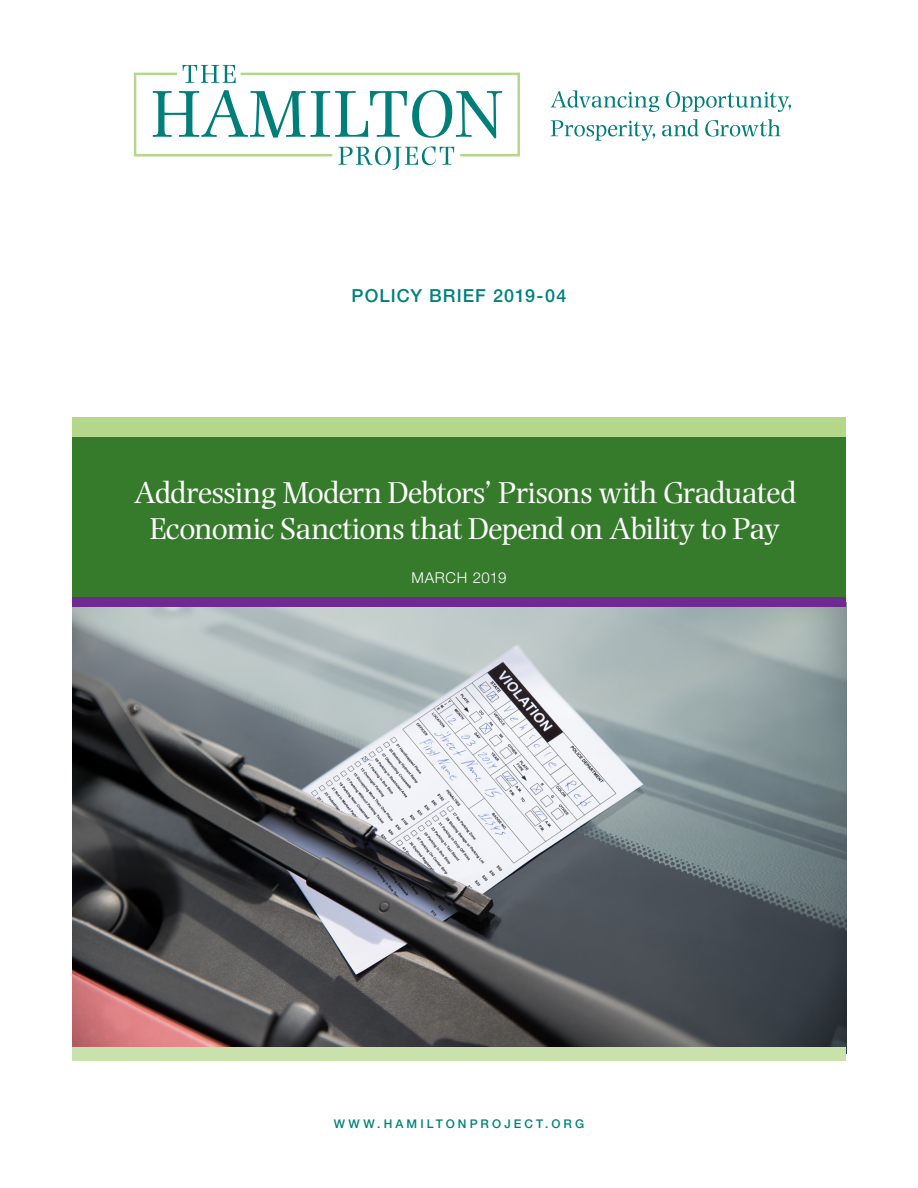
<style>
.page{position:relative;width:918px;height:1188px;background:#fff}
.page>*{position:absolute;margin:0;border:0;box-sizing:border-box;transform-origin:0 0}
.t1{font:31.5px/36px "Photina MT Std";letter-spacing:-.02em;color:#fff;text-align:center}
.t2{font:500 18px "Helvetica Neue LT Std";letter-spacing:.06em;color:#00827a}
.t3{font:300 15px "Helvetica Neue LT Std";letter-spacing:.04em;color:#fff}
.t4{font:500 12px "Helvetica Neue LT Std";letter-spacing:.255em;color:#00827a}
</style>
<div class="page">
<img style="left:72px;top:607px;width:774px;height:440px">
<svg style="left:134px;top:65px;width:386px;height:105px"></svg>
<svg style="left:551px;top:90px;width:109px;height:22px"></svg>
<svg style="left:666px;top:91px;width:125px;height:21px"></svg>
<svg style="left:551px;top:120px;width:104px;height:21px"></svg>
<svg style="left:662px;top:119px;width:37px;height:17px"></svg>
<svg style="left:705px;top:119px;width:76px;height:18px"></svg>
<div style="left:72px;top:433px;width:774px;height:169px;background:#357b2b"></div>
<div style="left:72px;top:417px;width:774px;height:20px;background:#b3d78b"></div>
<div style="left:72px;top:1047px;width:774px;height:13px;background:#c9e2ac"></div>
<div style="left:72px;top:598px;width:774px;height:9px;background:#6e2a8e"></div>
<p class="t2" style="left:352px;top:285px;width:216px">POLICY BRIEF 2019-04</p>
<p class="t1" style="left:134px;top:475px;width:664px">Addressing Modern Debtors’ Prisons with Graduated<br>Economic Sanctions that Depend on Ability to Pay</p>
<p class="t3" style="left:412px;top:569px;width:96px">MARCH 2019</p>
<p class="t4" style="left:334px;top:1117px;width:252px">WWW.HAMILTONPROJECT.ORG</p>
</div>
